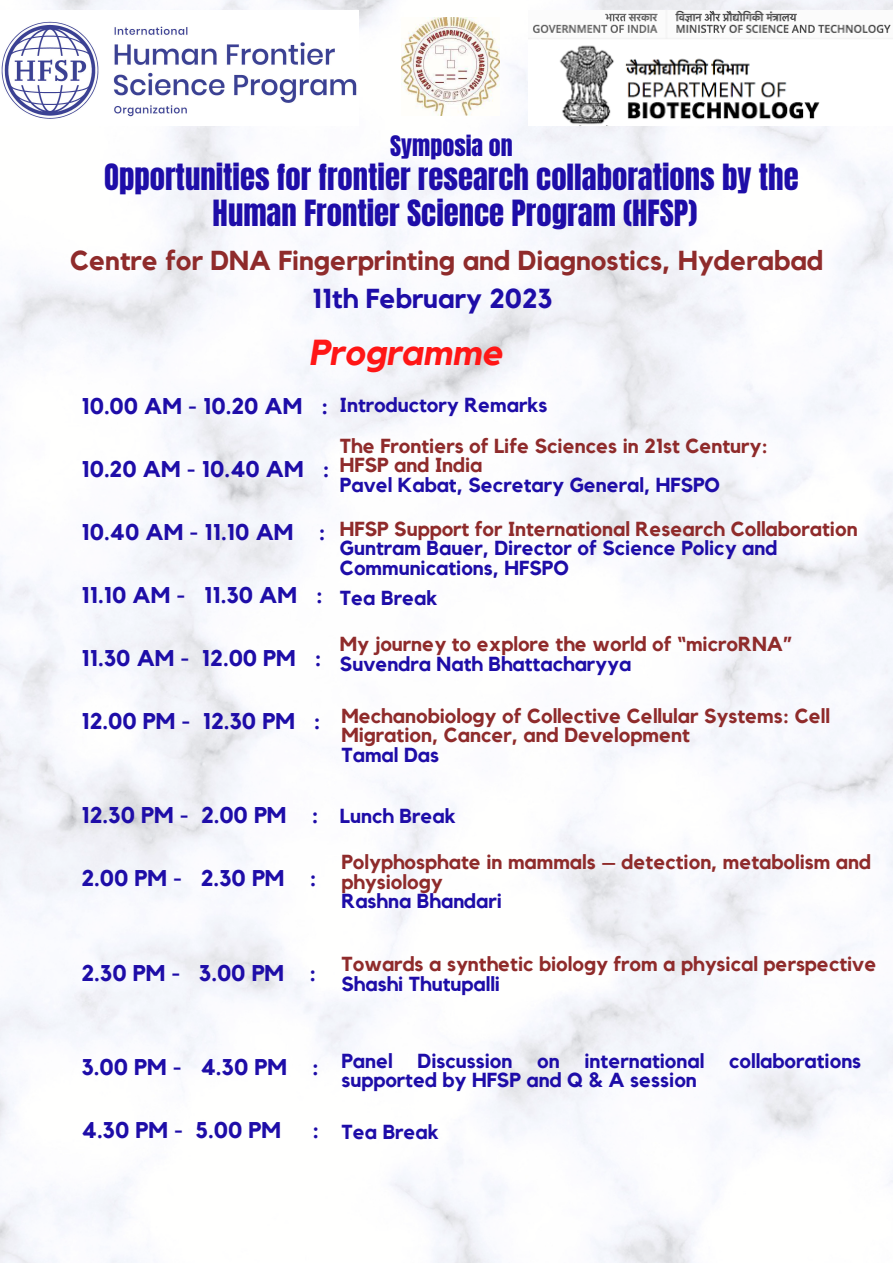
<style>
.page{position:relative;width:893px;height:1263px;background:#fff}
.page>*{position:absolute;margin:0;border:0;box-sizing:border-box;transform-origin:0 0}
.t1{font:italic 700 36px "Kollektif";color:#ff1616}
.t2{font:30.75px/35.4px "Anton";color:#1e0da8;text-align:center}
.t3{font:700 27.3px "Kollektif";color:#8f2b2b}
.t4{font:700 27.3px "Kollektif";color:#1e0da8}
.t5{font:24px "Anton";color:#1e0da8}
.t6{font:700 22.73px "Kollektif";color:#1e0da8}
.t7{font:700 20.25px/19.6px "Kollektif";color:#8f2b2b}
.t8{font:700 20.25px/19.6px "Kollektif";color:#1e0da8}
</style>
<div class="page">
<img style="left:0;top:0;width:893px;height:1263px">
<img style="left:0;top:10px;width:358px;height:115px">
<img style="left:529px;top:10px;width:364px;height:115px">
<img style="left:401px;top:18px;width:98px;height:98px">
<p class="t5" style="left:390px;top:129px;width:124px">Symposia on</p>
<h2 class="t2" style="left:104px;top:160px;width:696px">Opportunities for frontier research collaborations by the<br>Human Frontier Science Program (HFSP)</h2>
<h3 class="t3" style="left:70px;top:248px;width:754px">Centre for DNA Fingerprinting and Diagnostics, Hyderabad</h3>
<h3 class="t4" style="left:312px;top:286px;width:242px">11th February 2023</h3>
<h1 class="t1" style="left:309px;top:336px;width:196px">Programme</h1>
<p class="t6" style="left:81px;top:395px;width:248px">10.00 AM - 10.20 AM :</p>
<p class="t6" style="left:81px;top:458px;width:249px">10.20 AM - 10.40 AM :</p>
<p class="t6" style="left:81px;top:521px;width:245px">10.40 AM - 11.10 AM :</p>
<p class="t6" style="left:81px;top:584px;width:243px">11.10 AM - 11.30 AM :</p>
<p class="t6" style="left:81px;top:647px;width:242px">11.30 AM - 12.00 PM :</p>
<p class="t6" style="left:81px;top:710px;width:241px">12.00 PM - 12.30 PM :</p>
<p class="t8" style="left:340px;top:396px;width:209px">Introductory Remarks</p>
<p class="t7" style="left:340px;top:437px;width:429px">The Frontiers of Life Sciences in 21st Century:<br>HFSP and India</p>
<p class="t8" style="left:340px;top:476px;width:382px">Pavel Kabat, Secretary General, HFSPO</p>
<p class="t7" style="left:340px;top:519px;width:519px">HFSP Support for International Research Collaboration</p>
<p class="t8" style="left:340px;top:539px;width:439px">Guntram Bauer, Director of Science Policy and<br>Communications, HFSPO</p>
<p class="t8" style="left:340px;top:589px;width:99px">Tea Break</p>
<p class="t7" style="left:340px;top:635px;width:454px">My journey to explore the world of “microRNA”</p>
<p class="t8" style="left:340px;top:654px;width:293px">Suvendra Nath Bhattacharyya</p>
<p class="t7" style="left:341px;top:706px;width:490px">Mechanobiology of Collective Cellular Systems: Cell<br>Migration, Cancer, and Development</p>
<p class="t8" style="left:341px;top:746px;width:99px">Tamal Das</p>
<p class="t6" style="left:81px;top:805px;width:239px">12.30 PM - 2.00 PM :</p>
<p class="t6" style="left:81px;top:868px;width:236px">2.00 PM - 2.30 PM :</p>
<p class="t8" style="left:340px;top:807px;width:117px">Lunch Break</p>
<p class="t7" style="left:341px;top:853px;width:531px">Polyphosphate in mammals – detection, metabolism and physiology</p>
<p class="t8" style="left:341px;top:892px;width:162px">Rashna Bhandari</p>
<p class="t6" style="left:81px;top:962px;width:236px">2.30 PM - 3.00 PM :</p>
<p class="t7" style="left:341px;top:955px;width:536px">Towards a synthetic biology from a physical perspective</p>
<p class="t8" style="left:341px;top:974px;width:160px">Shashi Thutupalli</p>
<p class="t6" style="left:81px;top:1057px;width:239px">3.00 PM - 4.30 PM :</p>
<p class="t6" style="left:81px;top:1120px;width:201px">4.30 PM - 5.00 PM</p>
<p class="t6" style="left:312px;top:1120px;width:9px">:</p>
<p class="t8" style="left:341px;top:1051px;width:521px">Panel Discussion on international collaborations supported by HFSP and Q &amp; A session</p>
<p class="t8" style="left:341px;top:1123px;width:99px">Tea Break</p>
</div>
